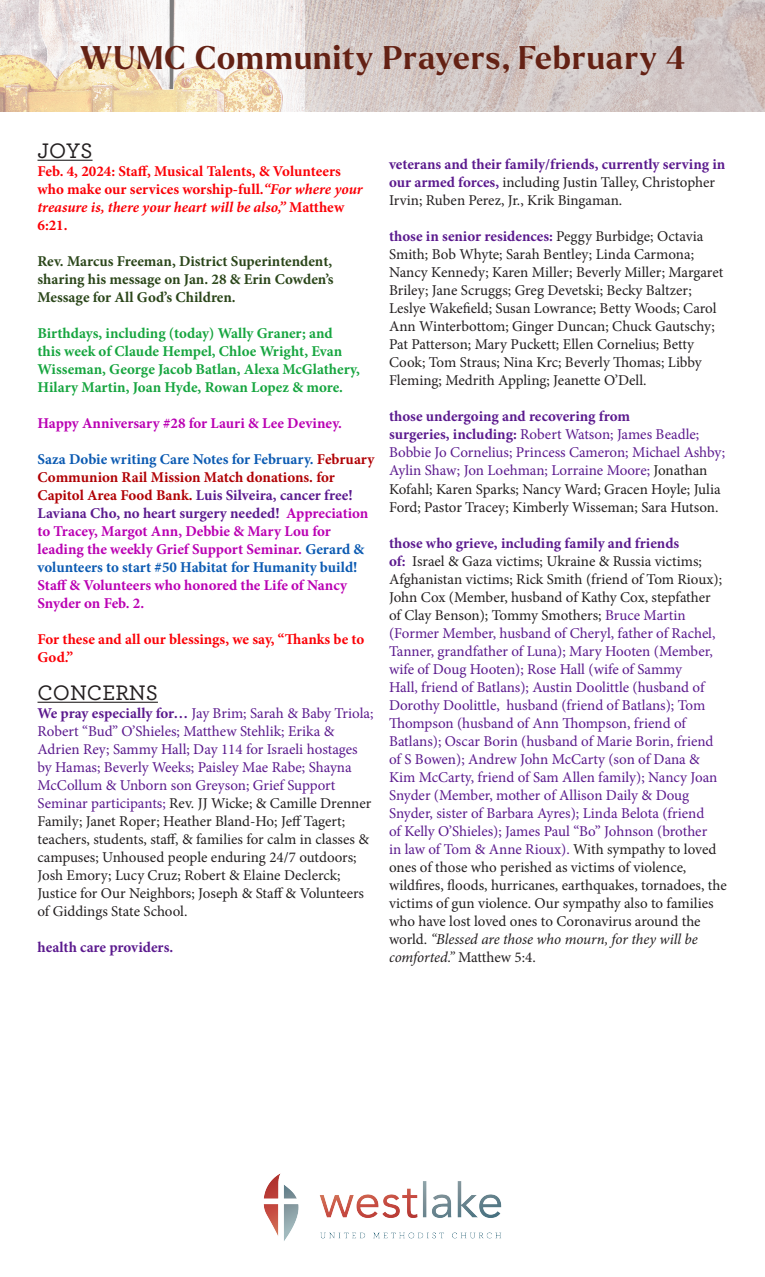
<style>
.page{position:relative;width:765px;height:1277px;background:#fff}
.page>*{position:absolute;margin:0;border:0;box-sizing:border-box;transform-origin:0 0}
.t1{font:700 31.88px "Larken";letter-spacing:.04em;color:#642114}
.t2{font:500 22px "Archer Pro";color:#231f20}
.t3{font:15px/18px "Minion Pro";color:#5b1a8e}
.t4{font:15px/18px "Minion Pro";color:#231f20}
.t5{font:700 15px/18px "Minion Pro";color:#ba00b3}
.t6{font:700 15px/18px "Minion Pro";color:#fb0007}
.t7{font:700 15px/18px "Minion Pro";color:#16a53f}
.t8{font:700 15px/18px "Minion Pro";color:#2b461a;text-align:justify}
.t9{font:700 15px "Minion Pro";color:#5b1a8e}
.s1{font-style:italic}
.s2{color:#0b5ab2}
.s3{color:#b00004}
.s4{color:#5b1a8e}
.s5{font-weight:700;color:#5b1a8e}
.s6{font-weight:700}
.s7{color:#231f20}
.s8{font-style:italic;color:#231f20}
</style>
<div class="page">
<img style="left:0;top:1px;width:765px;height:110px">
<hr style="left:38px;top:160px;width:55px;height:1px;background:#231f20">
<hr style="left:38px;top:701px;width:120px;height:1px;background:#231f20">
<img style="left:263px;top:1173px;width:239px;height:68px">
<p class="t1" style="left:80px;top:37px;width:606px">WUMC Community Prayers, February 4</p>
<p class="t2" style="left:38px;top:135px;width:57px">JOYS</p>
<p class="t6" style="left:38px;top:162px;width:327px">Feb. 4, 2024: Staff, Musical Talents, &amp; Volunteers who make our services worship-full.<span class="s1">“For where your treasure is, there your heart will be also,”</span> Matthew 6:21.</p>
<p class="t8" style="left:38px;top:252px;width:298px">Rev. Marcus Freeman, District Superintendent, sharing his message on Jan. 28 &amp; Erin Cowden’s Message for All God’s Children.</p>
<p class="t7" style="left:38px;top:324px;width:324px">Birthdays, including (today) Wally Graner; and this week of Claude Hempel, Chloe Wright, Evan Wisseman, George Jacob Batlan, Alexa McGlathery, Hilary Martin, Joan Hyde, Rowan Lopez &amp; more.</p>
<p class="t5" style="left:38px;top:414px;width:306px">Happy Anniversary #28 for Lauri &amp; Lee Deviney.</p>
<p class="t5" style="left:38px;top:450px;width:338px"><span class="s2">Saza Dobie writing Care Notes for February.</span> <span class="s3">February Communion Rail Mission Match donations. for Capitol Area Food Bank.</span> <span class="s4">Luis Silveira, cancer free!<br>Laviana Cho, no heart surgery needed!</span> Appreciation to Tracey, Margot Ann, Debbie &amp; Mary Lou for leading the weekly Grief Support Seminar. <span class="s2">Gerard &amp; volunteers to start #50 Habitat for Humanity build!<br></span>Staff &amp; Volunteers who honored the Life of Nancy Snyder on Feb. 2.</p>
<p class="t6" style="left:38px;top:630px;width:328px">For these and all our blessings, we say, “Thanks be to<br>God.”</p>
<p class="t2" style="left:38px;top:676px;width:122px">CONCERNS</p>
<p class="t4" style="left:38px;top:704px;width:338px"><span class="s5">We pray especially for…</span> <span class="s4">Jay Brim; Sarah &amp; Baby Triola; Robert “Bud” O’Shieles; Matthew Stehlik; Erika &amp; Adrien Rey; Sammy Hall; Day 114 for Israeli hostages by Hamas; Beverly Weeks; Paisley Mae Rabe; Shayna McCollum &amp; Unborn son Greyson; Grief Support Seminar participants;</span> Rev. JJ Wicke; &amp; Camille Drenner Family; Janet Roper; Heather Bland-Ho; Jeff Tagert; teachers, students, staff, &amp; families for calm in classes &amp; campuses; Unhoused people enduring 24/7 outdoors; Josh Emory; Lucy Cruz; Robert &amp; Elaine Declerck; Justice for Our Neighbors; Joseph &amp; Staff &amp; Volunteers of Giddings State School.</p>
<p class="t9" style="left:38px;top:936px;width:137px">health care providers.</p>
<p class="t4" style="left:389px;top:156px;width:338px"><span class="s5">veterans and their family/friends, currently serving in our armed forces,</span> including Justin Talley, Christopher<br>Irvin; Ruben Perez, Jr., Krik Bingaman.</p>
<p class="t4" style="left:389px;top:228px;width:336px"><span class="s5">those in senior residences:</span> Peggy Burbidge; Octavia Smith; Bob Whyte; Sarah Bentley; Linda Carmona; Nancy Kennedy; Karen Miller; Beverly Miller; Margaret Briley; Jane Scruggs; Greg Devetski; Becky Baltzer; Leslye Wakefield; Susan Lowrance; Betty Woods; Carol Ann Winterbottom; Ginger Duncan; Chuck Gautschy; Pat Patterson; Mary Puckett; Ellen Cornelius; Betty Cook; Tom Straus; Nina Krc; Beverly Thomas; Libby Fleming; Medrith Appling; Jeanette O’Dell.</p>
<p class="t3" style="left:389px;top:408px;width:338px"><span class="s6">those undergoing and recovering from<br>surgeries, including:</span> Robert Watson; James Beadle; Bobbie Jo Cornelius; Princess Cameron; Michael Ashby; Aylin Shaw; Jon Loehman; Lorraine Moore; <span class="s7">Jonathan Kofahl; Karen Sparks; Nancy Ward; Gracen Hoyle; Julia Ford; Pastor Tracey; Kimberly Wisseman; Sara Hutson.</span></p>
<p class="t3" style="left:389px;top:534px;width:339px"><span class="s6">those who grieve, including family and friends<br>of:</span> <span class="s7">Israel &amp; Gaza victims; Ukraine &amp; Russia victims; Afghanistan victims; Rick Smith (friend of Tom Rioux); John Cox (Member, husband of Kathy Cox, stepfather<br>of Clay Benson); Tommy Smothers;</span> Bruce Martin (Former Member, husband of Cheryl, father of Rachel, Tanner, grandfather of Luna); Mary Hooten (Member, wife of Doug Hooten); Rose Hall (wife of Sammy<br>Hall, friend of Batlans); Austin Doolittle (husband of Dorothy Doolittle, husband (friend of Batlans); Tom Thompson (husband of Ann Thompson, friend of Batlans); Oscar Borin (husband of Marie Borin, friend of S Bowen); Andrew John McCarty (son of Dana &amp; Kim McCarty, friend of Sam Allen family); Nancy Joan Snyder (Member, mother of Allison Daily &amp; Doug Snyder, sister of Barbara Ayres); Linda Belota (friend<br>of Kelly O’Shieles); James Paul “Bo” Johnson (brother<br>in law of Tom &amp; Anne Rioux). <span class="s7">With sympathy to loved ones of those who perished as victims of violence, wildfires, floods, hurricanes, earthquakes, tornadoes, the victims of gun violence. Our sympathy also to families who have lost loved ones to Coronavirus around the world.</span> <span class="s8">“Blessed are those who mourn, for they will be comforted.”</span> <span class="s7">Matthew 5:4.</span></p>
</div>
